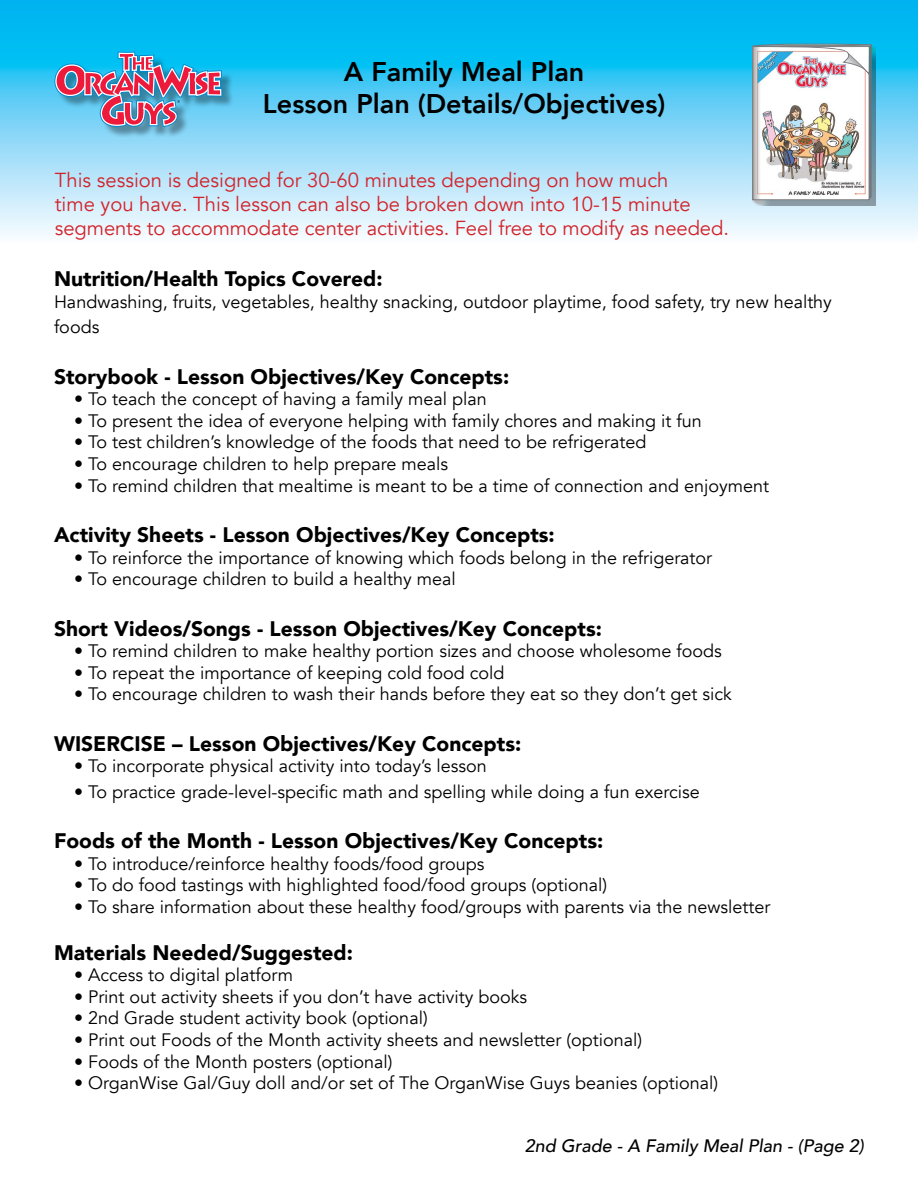
<style>
.page{position:relative;width:918px;height:1188px;background:#fff}
.page>*{position:absolute;margin:0;border:0;box-sizing:border-box;transform-origin:0 0}
.t1{font:800 27px/32.4px "Avenir";color:#000;text-align:center}
.t2{font:900 21px "Avenir";color:#000}
.t3{font:20.25px/24.3px "Avenir";color:#d2232a}
.t4{font:18px/25.2px "Avenir";color:#000}
.t5{font:italic 500 18px "Avenir";color:#000}
</style>
<div class="page">
<svg style="left:0;top:0;width:918px;height:236px;background:#6fd3f6"></svg>
<div style="left:56px;top:53px;width:178px;height:85px;background:#000;opacity:.35"></div>
<svg style="left:53px;top:50px;width:171px;height:78px;background:#7995ba"></svg>
<img style="left:741px;top:35px;width:134px;height:171px">
<img style="left:752px;top:43px;width:120px;height:157px">
<h1 class="t1" style="left:263px;top:55px;width:404px">A Family Meal Plan<br>Lesson Plan (Details/Objectives)</h1>
<p class="t3" style="left:55px;top:168px;width:676px">This session is designed for 30-60 minutes depending on how much<br>time you have. This lesson can also be broken down into 10-15 minute segments to accommodate center activities. Feel free to modify as needed.</p>
<p class="t2" style="left:54px;top:261px;width:330px">Nutrition/Health Topics Covered:</p>
<p class="t4" style="left:54px;top:290px;width:780px">Handwashing, fruits, vegetables, healthy snacking, outdoor playtime, food safety, try new healthy foods</p>
<p class="t2" style="left:54px;top:358px;width:457px">Storybook - Lesson Objectives/Key Concepts:</p>
<p class="t4" style="left:74px;top:387px;width:414px">• To teach the concept of having a family meal plan</p>
<p class="t4" style="left:74px;top:408px;width:629px">• To present the idea of everyone helping with family chores and making it fun</p>
<p class="t4" style="left:74px;top:430px;width:574px">• To test children’s knowledge of the foods that need to be refrigerated</p>
<p class="t4" style="left:74px;top:452px;width:376px">• To encourage children to help prepare meals</p>
<p class="t4" style="left:74px;top:473px;width:697px">• To remind children that mealtime is meant to be a time of connection and enjoyment</p>
<p class="t2" style="left:54px;top:517px;width:502px">Activity Sheets - Lesson Objectives/Key Concepts:</p>
<p class="t4" style="left:74px;top:545px;width:640px">• To reinforce the importance of knowing which foods belong in the refrigerator</p>
<p class="t4" style="left:74px;top:567px;width:383px">• To encourage children to build a healthy meal</p>
<p class="t2" style="left:54px;top:610px;width:550px">Short Videos/Songs - Lesson Objectives/Key Concepts:</p>
<p class="t4" style="left:74px;top:639px;width:649px">• To remind children to make healthy portion sizes and choose wholesome foods</p>
<p class="t4" style="left:74px;top:660px;width:432px">• To repeat the importance of keeping cold food cold</p>
<p class="t4" style="left:74px;top:682px;width:659px">• To encourage children to wash their hands before they eat so they don’t get sick</p>
<p class="t2" style="left:54px;top:725px;width:469px">WISERCISE – Lesson Objectives/Key Concepts:</p>
<p class="t4" style="left:74px;top:754px;width:414px">• To incorporate physical activity into today’s lesson</p>
<p class="t4" style="left:74px;top:779px;width:627px">• To practice grade-level-specific math and spelling while doing a fun exercise</p>
<p class="t2" style="left:54px;top:823px;width:551px">Foods of the Month - Lesson Objectives/Key Concepts:</p>
<p class="t4" style="left:74px;top:851px;width:412px">• To introduce/reinforce healthy foods/food groups</p>
<p class="t4" style="left:74px;top:873px;width:535px">• To do food tastings with highlighted food/food groups (optional)</p>
<p class="t4" style="left:74px;top:894px;width:698px">• To share information about these healthy food/groups with parents via the newsletter</p>
<p class="t2" style="left:54px;top:934px;width:301px">Materials Needed/Suggested:</p>
<p class="t4" style="left:74px;top:963px;width:221px">• Access to digital platform</p>
<p class="t4" style="left:74px;top:984px;width:455px">• Print out activity sheets if you don’t have activity books</p>
<p class="t4" style="left:74px;top:1006px;width:355px">• 2nd Grade student activity book (optional)</p>
<p class="t4" style="left:74px;top:1028px;width:570px">• Print out Foods of the Month activity sheets and newsletter (optional)</p>
<p class="t4" style="left:74px;top:1049px;width:320px">• Foods of the Month posters (optional)</p>
<p class="t4" style="left:74px;top:1071px;width:646px">• OrganWise Gal/Guy doll and/or set of The OrganWise Guys beanies (optional)</p>
<p class="t5" style="left:525px;top:1135px;width:341px">2nd Grade - A Family Meal Plan - (Page 2)</p>
</div>
